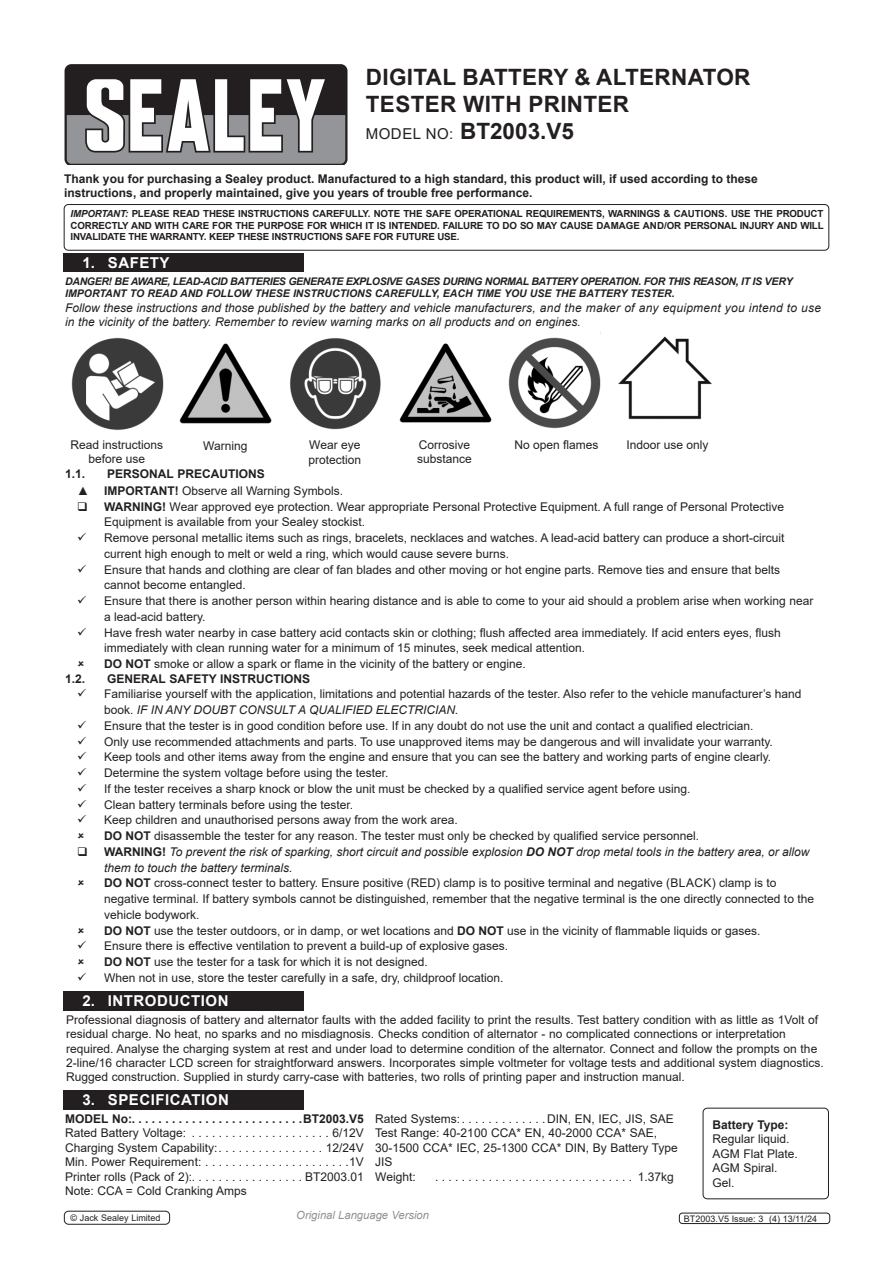
<style>
.page{position:relative;width:893px;height:1263px;background:#fff}
.page>*{position:absolute;margin:0;border:0;box-sizing:border-box;transform-origin:0 0}
.t1{font:700 22.5px "Arial";letter-spacing:.015em;color:#231f20}
.CHAPTER_HEADER_10point{font:700 15px "Arial";letter-spacing:.035em;color:#fff}
.t2{font:12px/15.8px "Arial";color:#231f20}
.t3{font:italic 12px/14.4px "Arial";color:#231f20}
.Text_Header{font:700 12px "Arial";color:#231f20}
.t4{font:italic 11.25px "Arial";color:#8f9194}
.t5{font:italic 700 10.5px/12.6px "Arial";letter-spacing:-.035em;color:#231f20}
.t6{font:700 9.75px/11.7px "Arial";letter-spacing:-.02em;color:#231f20;text-align:justify}
.t7{font:9px "Arial";color:#231f20}
.s1{font-weight:400;font-size:15px}
.s2{font-style:italic}
.s3{font-weight:700}
.s4{font-weight:700;font-style:normal}
</style>
<div class="page">
<svg style="left:64px;top:64px;width:284px;height:101px"></svg>
<div style="left:64px;top:204px;width:765px;height:47px;border:1px solid #231f20;border-radius:4px"></div>
<div style="left:64px;top:254px;width:240px;height:18px;background:#231f20"></div>
<div style="left:64px;top:992px;width:240px;height:19px;background:#231f20"></div>
<div style="left:64px;top:1091px;width:240px;height:19px;background:#231f20"></div>
<div style="left:703px;top:1108px;width:126px;height:91px;border:1px solid #231f20;border-radius:4px"></div>
<div style="left:679px;top:1213px;width:151px;height:11px;border:1px solid #231f20;border-radius:3px"></div>
<div style="left:64px;top:1211px;width:106px;height:13px;border:1px solid #231f20;border-radius:4px"></div>
<img style="left:71px;top:337px;width:93px;height:93px">
<img style="left:179px;top:343px;width:93px;height:81px">
<img style="left:399px;top:343px;width:93px;height:80px">
<img style="left:508px;top:331px;width:93px;height:98px">
<img style="left:618px;top:336px;width:94px;height:84px">
<img style="left:290px;top:338px;width:91px;height:92px">
<p class="t1" style="left:366px;top:61px;width:386px">DIGITAL BATTERY &amp; ALTERNATOR</p>
<p class="t1" style="left:366px;top:88px;width:265px">TESTER WITH PRINTER</p>
<p class="t1" style="left:366px;top:115px;width:210px"><span class="s1">MODEL NO:</span> BT2003.V5</p>
<p class="Text_Header" style="left:64px;top:170px;width:695px">Thank you for purchasing a Sealey product. Manufactured to a high standard, this product will, if used according to these</p>
<p class="Text_Header" style="left:64px;top:185px;width:470px">instructions, and properly maintained, give you years of trouble free performance.</p>
<p class="t6" style="left:71px;top:208px;width:754px"><span class="s2">IMPORTANT:</span> PLEASE READ THESE INSTRUCTIONS CAREFULLY. NOTE THE SAFE OPERATIONAL REQUIREMENTS, WARNINGS &amp; CAUTIONS. USE THE PRODUCT CORRECTLY AND WITH CARE FOR THE PURPOSE FOR WHICH IT IS INTENDED. FAILURE TO DO SO MAY CAUSE DAMAGE AND/OR PERSONAL INJURY AND WILL INVALIDATE THE WARRANTY. KEEP THESE INSTRUCTIONS SAFE FOR FUTURE USE.</p>
<p class="CHAPTER_HEADER_10point" style="left:83px;top:252px;width:88px">1. SAFETY</p>
<p class="t5" style="left:65px;top:275px;width:729px">DANGER! BE AWARE, LEAD-ACID BATTERIES GENERATE EXPLOSIVE GASES DURING NORMAL BATTERY OPERATION. FOR THIS REASON, IT IS VERY<br>IMPORTANT TO READ AND FOLLOW THESE INSTRUCTIONS CAREFULLY, EACH TIME YOU USE THE BATTERY TESTER.</p>
<p class="t3" style="left:65px;top:300px;width:757px">Follow these instructions and those published by the battery and vehicle manufacturers, and the maker of any equipment you intend to use in the vicinity of the battery. Remember to review warning marks on all products and on engines.</p>
<p class="t2" style="left:71px;top:437px;width:94px">Read instructions</p>
<p class="t2" style="left:89px;top:451px;width:58px">before use</p>
<p class="t2" style="left:203px;top:438px;width:46px">Warning</p>
<p class="t2" style="left:419px;top:436px;width:53px">Corrosive</p>
<p class="t2" style="left:417px;top:451px;width:56px">substance</p>
<p class="t2" style="left:309px;top:437px;width:53px">Wear eye</p>
<p class="t2" style="left:515px;top:437px;width:86px">No open flames</p>
<p class="t2" style="left:627px;top:437px;width:84px">Indoor use only</p>
<p class="t2" style="left:308px;top:451px;width:54px">protection</p>
<p class="Text_Header" style="left:65px;top:465px;width:22px">1.1.</p>
<p class="Text_Header" style="left:107px;top:465px;width:159px">PERSONAL PRECAUTIONS</p>
<p class="t2" style="left:77px;top:483px;width:267px">▲ <span class="s3">IMPORTANT!</span> Observe all Warning Symbols.</p>
<p class="t2" style="left:104px;top:498px;width:681px"><span class="s3">WARNING!</span> Wear approved eye protection. Wear appropriate Personal Protective Equipment. A full range of Personal Protective<br>Equipment is available from your Sealey stockist.</p>
<p class="t2" style="left:104px;top:530px;width:682px">Remove personal metallic items such as rings, bracelets, necklaces and watches. A lead-acid battery can produce a short-circuit current high enough to melt or weld a ring, which would cause severe burns.</p>
<p class="t2" style="left:104px;top:561px;width:677px">Ensure that hands and clothing are clear of fan blades and other moving or hot engine parts. Remove ties and ensure that belts cannot become entangled.</p>
<p class="t2" style="left:104px;top:593px;width:710px">Ensure that there is another person within hearing distance and is able to come to your aid should a problem arise when working near a lead-acid battery.</p>
<p class="t2" style="left:104px;top:624px;width:678px">Have fresh water nearby in case battery acid contacts skin or clothing; flush affected area immediately. If acid enters eyes, flush immediately with clean running water for a minimum of 15 minutes, seek medical attention.</p>
<p class="t2" style="left:104px;top:656px;width:423px"><span class="s3">DO NOT</span> smoke or allow a spark or flame in the vicinity of the battery or engine.</p>
<p class="Text_Header" style="left:65px;top:670px;width:22px">1.2.</p>
<p class="Text_Header" style="left:107px;top:670px;width:204px">GENERAL SAFETY INSTRUCTIONS</p>
<p class="t2" style="left:104px;top:686px;width:699px">Familiarise yourself with the application, limitations and potential hazards of the tester. Also refer to the vehicle manufacturer’s hand book. <span class="s2">IF IN ANY DOUBT CONSULT A QUALIFIED ELECTRICIAN.</span></p>
<p class="t2" style="left:104px;top:718px;width:651px">Ensure that the tester is in good condition before use. If in any doubt do not use the unit and contact a qualified electrician.</p>
<p class="t2" style="left:104px;top:733px;width:670px">Only use recommended attachments and parts. To use unapproved items may be dangerous and will invalidate your warranty.</p>
<p class="t2" style="left:104px;top:749px;width:668px">Keep tools and other items away from the engine and ensure that you can see the battery and working parts of engine clearly.</p>
<p class="t2" style="left:104px;top:765px;width:286px">Determine the system voltage before using the tester.</p>
<p class="t2" style="left:104px;top:781px;width:588px">If the tester receives a sharp knock or blow the unit must be checked by a qualified service agent before using.</p>
<p class="t2" style="left:104px;top:796px;width:250px">Clean battery terminals before using the tester.</p>
<p class="t2" style="left:104px;top:812px;width:355px">Keep children and unauthorised persons away from the work area.</p>
<p class="t2" style="left:104px;top:828px;width:596px"><span class="s3">DO NOT</span> disassemble the tester for any reason. The tester must only be checked by qualified service personnel.</p>
<p class="t3" style="left:104px;top:844px;width:707px;line-height:15.8px"><span class="s4">WARNING!</span> To prevent the risk of sparking, short circuit and possible explosion <span class="s3">DO NOT</span> drop metal tools in the battery area, or allow them to touch the battery terminals.</p>
<p class="t2" style="left:104px;top:875px;width:711px"><span class="s3">DO NOT</span> cross-connect tester to battery. Ensure positive (RED) clamp is to positive terminal and negative (BLACK) clamp is to negative terminal. If battery symbols cannot be distinguished, remember that the negative terminal is the one directly connected to the vehicle bodywork.</p>
<p class="t2" style="left:104px;top:922px;width:658px"><span class="s3">DO NOT</span> use the tester outdoors, or in damp, or wet locations and <span class="s3">DO NOT</span> use in the vicinity of flammable liquids or gases.</p>
<p class="t2" style="left:104px;top:938px;width:405px">Ensure there is effective ventilation to prevent a build-up of explosive gases.</p>
<p class="t2" style="left:104px;top:954px;width:325px"><span class="s3">DO NOT</span> use the tester for a task for which it is not designed.</p>
<p class="t2" style="left:104px;top:970px;width:401px">When not in use, store the tester carefully in a safe, dry, childproof location.</p>
<p class="CHAPTER_HEADER_10point" style="left:83px;top:990px;width:147px">2. INTRODUCTION</p>
<p class="t2" style="left:66px;top:1012px;width:759px;line-height:14.4px">Professional diagnosis of battery and alternator faults with the added facility to print the results. Test battery condition with as little as 1Volt of residual charge. No heat, no sparks and no misdiagnosis. Checks condition of alternator - no complicated connections or interpretation required. Analyse the charging system at rest and under load to determine condition of the alternator. Connect and follow the prompts on the 2-line/16 character LCD screen for straightforward answers. Incorporates simple voltmeter for voltage tests and additional system diagnostics.<br>Rugged construction. Supplied in sturdy carry-case with batteries, two rolls of printing paper and instruction manual.</p>
<p class="Text_Header" style="left:65px;top:1110px;width:300px">MODEL No:. . . . . . . . . . . . . . . . . . . . . . . . . .BT2003.V5</p>
<p class="t2" style="left:65px;top:1125px;width:128px">Rated Battery Voltage: ......................</p>
<p class="t2" style="left:332px;top:1125px;width:33px">6/12V</p>
<p class="t2" style="left:65px;top:1139px;width:157px">Charging System Capability:.................</p>
<p class="t2" style="left:326px;top:1139px;width:40px">12/24V</p>
<p class="t2" style="left:65px;top:1154px;width:142px">Min. Power Requirement:......................</p>
<p class="t2" style="left:349px;top:1154px;width:16px">1V</p>
<p class="t2" style="left:65px;top:1168px;width:300px">Printer rolls (Pack of 2):. . . . . . . . . . . . . . . . . BT2003.01</p>
<p class="t2" style="left:65px;top:1183px;width:183px">Note: CCA = Cold Cranking Amps</p>
<p class="CHAPTER_HEADER_10point" style="left:83px;top:1089px;width:148px">3. SPECIFICATION</p>
<p class="t2" style="left:375px;top:1111px;width:90px">Rated Systems:.............</p>
<p class="t2" style="left:547px;top:1111px;width:128px">DIN, EN, IEC, JIS, SAE</p>
<p class="t2" style="left:375px;top:1126px;width:304px;line-height:14.4px">Test Range: 40-2100 CCA* EN, 40-2000 CCA* SAE,<br>30-1500 CCA* IEC, 25-1300 CCA* DIN, By Battery Type<br>JIS</p>
<p class="t2" style="left:375px;top:1168px;width:42px">Weight:</p>
<p class="t2" style="left:432px;top:1168px;width:5px">...............................</p>
<p class="t2" style="left:638px;top:1168px;width:38px">1.37kg</p>
<p class="Text_Header" style="left:712px;top:1116px;width:78px">Battery Type:</p>
<p class="t2" style="left:712px;top:1131px;width:79px">Regular liquid.</p>
<p class="t2" style="left:712px;top:1146px;width:87px">AGM Flat Plate.</p>
<p class="t2" style="left:712px;top:1160px;width:67px">AGM Spiral.</p>
<p class="t2" style="left:712px;top:1174px;width:24px">Gel.</p>
<p class="t7" style="left:70px;top:1212px;width:91px">© Jack Sealey Limited</p>
<p class="t4" style="left:296px;top:1208px;width:134px">Original Language Version</p>
<p class="t7" style="left:684px;top:1212px;width:135px">BT2003.V5 Issue: 3 (4) 13/11/24</p>
</div>
